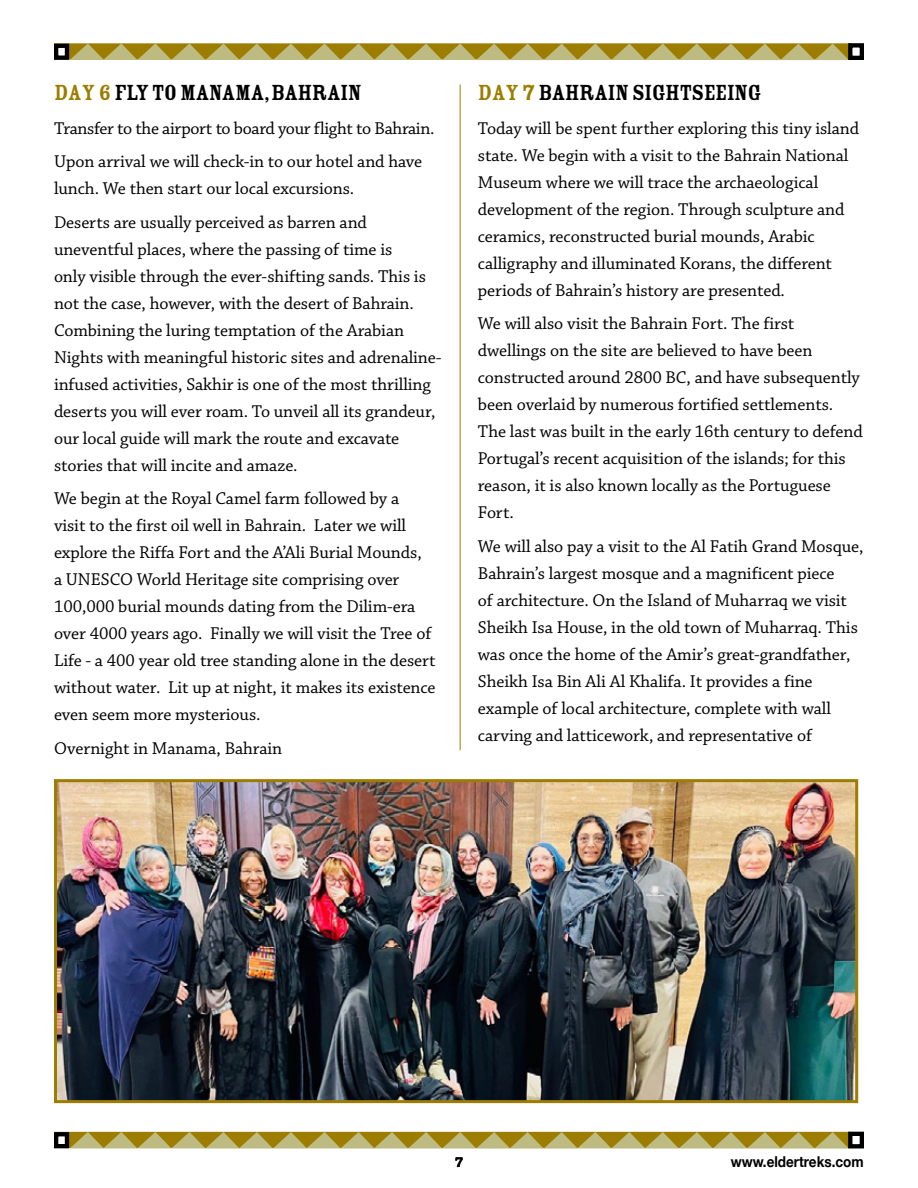
<style>
.page{position:relative;width:918px;height:1188px;background:#fff}
.page>*{position:absolute;margin:0;border:0;box-sizing:border-box;transform-origin:0 0}
.t1{font:24px "Rosewood Std Fill";letter-spacing:-.035em;color:#000}
.t2{font:18px/27px "Chaparral Pro";letter-spacing:-.005em;color:#000}
.t3{font:700 15px "Helvetica Neue";color:#000;scale:.9 1}
.t4{font:700 15px "Chaparral Pro";color:#000}
.s1{color:#9d7d00}
</style>
<div class="page">
<svg style="left:70px;top:1132px;width:779px;height:17px;background:#af9f46"></svg>
<div style="left:54px;top:1132px;width:15px;height:16px;border:4px solid #000"></div>
<div style="left:848px;top:1132px;width:16px;height:16px;border:4px solid #000"></div>
<svg style="left:70px;top:43px;width:778px;height:17px;background:#ae9d44"></svg>
<div style="left:54px;top:44px;width:15px;height:16px;border:4px solid #000"></div>
<div style="left:848px;top:43px;width:16px;height:17px;border:4px solid #000"></div>
<hr style="left:460px;top:85px;width:1px;height:665px;background:#9d7d00">
<img style="left:58px;top:783px;width:796px;height:316px">
<div style="left:54px;top:779px;width:804px;height:324px;border:3px solid #9d7d00"></div>
<h1 class="t1" style="left:54px;top:80px;width:309px"><span class="s1">DAY 6</span> FLY TO MANAMA,BAHRAIN</h1>
<p class="t2" style="left:54px;top:112px;width:382px;line-height:33.5px">Transfer to the airport to board your flight to Bahrain.<br>Upon arrival we will check-in to our hotel and have</p>
<p class="t2" style="left:54px;top:172px;width:314px;line-height:33.5px">lunch. We then start our local excursions.<br>Deserts are usually perceived as barren and</p>
<p class="t2" style="left:54px;top:236px;width:389px">uneventful places, where the passing of time is<br>only visible through the ever-shifting sands. This is not the case, however, with the desert of Bahrain.<br>Combining the luring temptation of the Arabian Nights with meaningful historic sites and adrenaline&shy;infused activities, Sakhir is one of the most thrilling deserts you will ever roam. To unveil all its grandeur, our local guide will mark the route and excavate stories that will incite and amaze.</p>
<p class="t2" style="left:54px;top:486px;width:383px">We begin at the Royal Camel farm followed by a<br>visit to the first oil well in Bahrain. Later we will explore the Riffa Fort and the A’Ali Burial Mounds,<br>a UNESCO World Heritage site comprising over 100,000 burial mounds dating from the Dilim-era over 4000 years ago. Finally we will visit the Tree of Life - a 400 year old tree standing alone in the desert without water. Lit up at night, it makes its existence even seem more mysterious.</p>
<p class="t2" style="left:54px;top:735px;width:230px">Overnight in Manama, Bahrain</p>
<h1 class="t1" style="left:478px;top:80px;width:285px"><span class="s1">DAY 7</span> BAHRAIN SIGHTSEEING</h1>
<p class="t2" style="left:478px;top:115px;width:383px">Today will be spent further exploring this tiny island state. We begin with a visit to the Bahrain National Museum where we will trace the archaeological development of the region. Through sculpture and ceramics, reconstructed burial mounds, Arabic calligraphy and illuminated Korans, the different periods of Bahrain’s history are presented.</p>
<p class="t2" style="left:478px;top:311px;width:386px">We will also visit the Bahrain Fort. The first dwellings on the site are believed to have been constructed around 2800 BC, and have subsequently been overlaid by numerous fortified settlements.<br>The last was built in the early 16th century to defend Portugal’s recent acquisition of the islands; for this reason, it is also known locally as the Portuguese Fort.</p>
<p class="t2" style="left:478px;top:533px;width:387px">We will also pay a visit to the Al Fatih Grand Mosque, Bahrain’s largest mosque and a magnificent piece<br>of architecture. On the Island of Muharraq we visit Sheikh Isa House, in the old town of Muharraq. This was once the home of the Amir’s great-grandfather, Sheikh Isa Bin Ali Al Khalifa. It provides a fine example of local architecture, complete with wall carving and latticework, and representative of</p>
<p class="t4" style="left:455px;top:1154px;width:10px">7</p>
<p class="t3" style="left:731px;top:1150px;width:149px">www.eldertreks.com</p>
</div>
